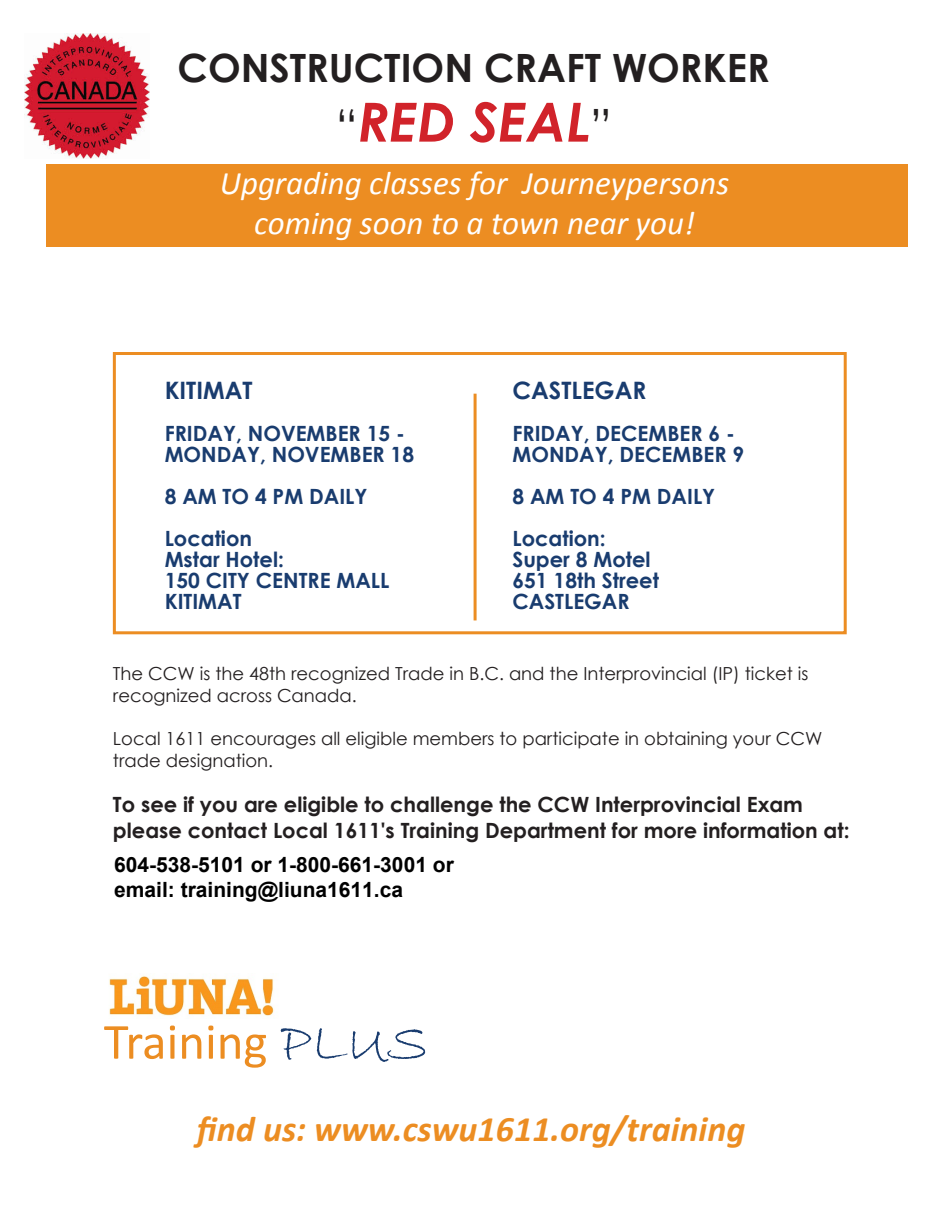
<style>
.page{position:relative;width:945px;height:1215px;background:#fff}
.page>*{position:absolute;margin:0;border:0;box-sizing:border-box;transform-origin:0 0}
.t1{font:italic 700 54px "Century Gothic";color:#d1232a}
.t2{font:51px "Calibri";color:#ec8d22}
.t3{font:700 39px "Century Gothic";color:#231f20}
.t4{font:italic 700 36px "Calibri";color:#ec8d22}
.t5{font:italic 33px/39.6px "Calibri";color:#fff;text-align:center}
.t6{font:700 24px "Century Gothic";color:#193c6f}
.t7{font:700 21px/21px "Century Gothic";color:#193c6f}
.t8{font:700 21px/25.2px "Century Gothic";color:#231f20}
.t9{font:700 21px/25.2px "Arial";color:#000}
.t10{font:18px/21.6px "Century Gothic";color:#231f20}
.s1{font-weight:400;font-style:normal;font-size:45px;color:#231f20}
.s2{font-style:inherit}
.s3{font-family:"Bradley Hand ITC";font-size:57px;color:#193c6f}
</style>
<div class="page">
<div style="left:46px;top:165px;width:862px;height:82px;background:#ec8d22"></div>
<hr style="left:474px;top:394px;width:3px;height:226px;background:#ec8d22">
<div style="left:113px;top:352px;width:734px;height:282px;border:3px solid #ec8d22"></div>
<img style="left:25px;top:34px;width:125px;height:125px">
<img style="left:109px;top:976px;width:165px;height:40px">
<p class="t3" style="left:178px;top:38px;width:594px">CONSTRUCTION CRAFT WORKER</p>
<p class="t1" style="left:335px;top:81px;width:278px"><span class="s1">“</span>RED SEAL<span class="s1">”</span></p>
<p class="t5" style="left:220px;top:162px;width:511px">Upgrading classes for Journeypersons coming soon to a town near you!</p>
<p class="t6" style="left:165px;top:372px;width:89px">KITIMAT</p>
<p class="t7" style="left:165px;top:422px;width:251px">FRIDAY, NOVEMBER 15 -<br>MONDAY, NOVEMBER 18</p>
<p class="t7" style="left:165px;top:474px;width:204px;line-height:42px">8 AM TO 4 PM DAILY<br>Location</p>
<p class="t7" style="left:165px;top:548px;width:226px"><span class="s2">Mstar Hotel</span>:<br>150 CITY CENTRE MALL<br>KITIMAT</p>
<p class="t6" style="left:512px;top:372px;width:135px">CASTLEGAR</p>
<p class="t7" style="left:512px;top:422px;width:233px">FRIDAY, DECEMBER 6 -<br>MONDAY, DECEMBER 9</p>
<p class="t7" style="left:512px;top:474px;width:204px;line-height:42px">8 AM TO 4 PM DAILY<br>Location:</p>
<p class="t7" style="left:512px;top:548px;width:148px">Super 8 Motel<br>651 18th Street<br>CASTLEGAR</p>
<p class="t10" style="left:113px;top:663px;width:697px">The CCW is the 48th recognized Trade in B.C. and the Interprovincial (IP) ticket is recognized across Canada.</p>
<p class="t10" style="left:113px;top:728px;width:711px">Local 1611 encourages all eligible members to participate in obtaining your CCW trade designation.</p>
<p class="t8" style="left:113px;top:791px;width:738px">To see if you are eligible to challenge the CCW Interprovincial Exam please contact Local 1611's Training Department for more information at:</p>
<p class="t9" style="left:114px;top:852px;width:341px">604-538-5101 or 1-800-661-3001 or email: training@liuna1611.ca</p>
<h2 class="t2" style="left:104px;top:1009px;width:326px">Training <span class="s3">PLUS</span></h2>
<p class="t4" style="left:197px;top:1106px;width:550px">find us: www.cswu1611.org/training</p>
</div>
